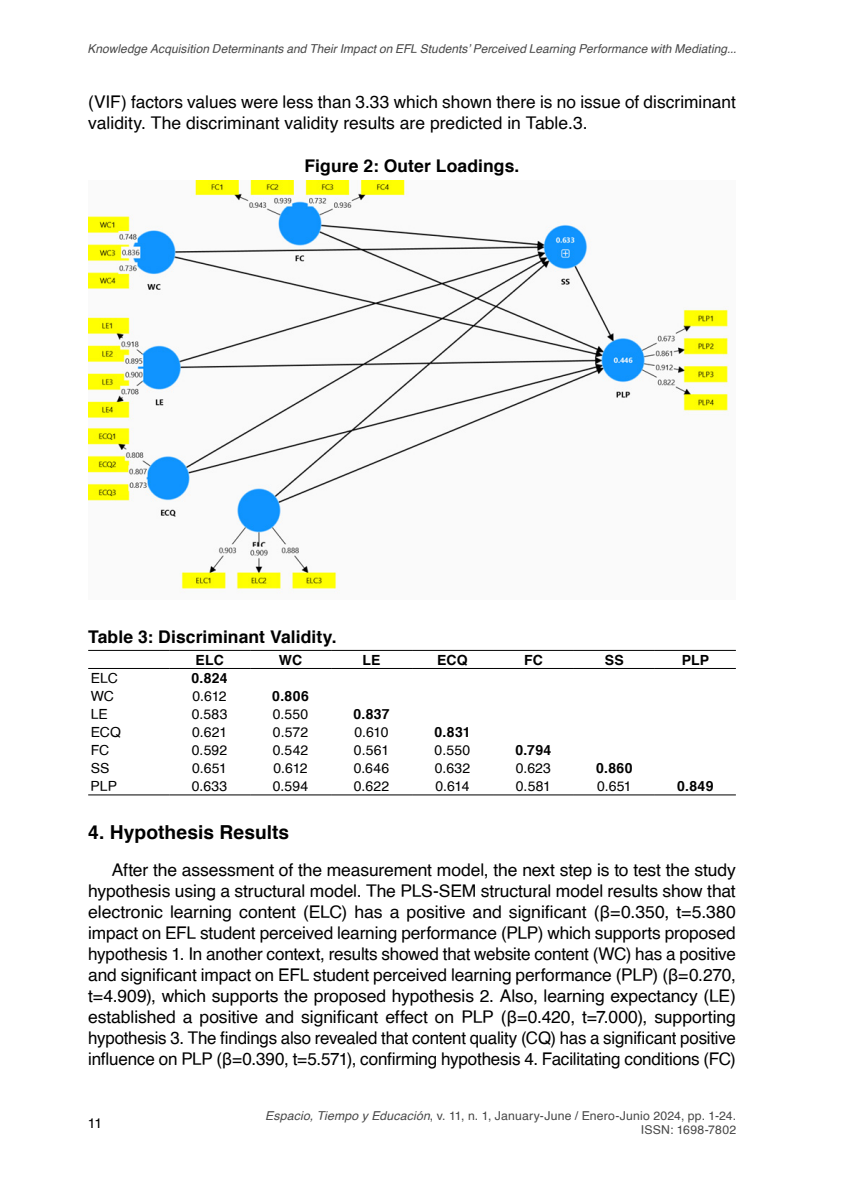
<style>
.page{position:relative;width:843px;height:1191px;background:#fff}
.page>*{position:absolute;margin:0;border:0;box-sizing:border-box;transform-origin:0 0}
.t1{font:700 19.25px "Helvetica";color:#000}
.t2{font:17.5px/21px "Helvetica";color:#000}
.t3{font:700 17.5px "Helvetica";letter-spacing:.005em;color:#000}
.t4{font:14px "Helvetica";letter-spacing:.01em;color:#000}
.t5{font:700 14px "Helvetica";letter-spacing:.02em;color:#000}
.t6{font:italic 12.25px "Helvetica";letter-spacing:.01em;color:#474747}
.t7{font:12.25px/14px "Helvetica";letter-spacing:.015em;color:#474747;text-align:right}
.s1{font-style:italic}
</style>
<div class="page">
<img style="left:88px;top:181px;width:641px;height:412px">
<hr style="left:88px;top:650px;width:81px;height:1px;background:#000">
<hr style="left:169px;top:650px;width:81px;height:1px;background:#000">
<hr style="left:250px;top:650px;width:81px;height:1px;background:#000">
<hr style="left:331px;top:650px;width:81px;height:1px;background:#000">
<hr style="left:412px;top:650px;width:81px;height:1px;background:#000">
<hr style="left:493px;top:650px;width:81px;height:1px;background:#000">
<hr style="left:574px;top:650px;width:81px;height:1px;background:#000">
<hr style="left:655px;top:650px;width:81px;height:1px;background:#000">
<hr style="left:88px;top:668px;width:81px;height:1px;background:#000">
<hr style="left:169px;top:668px;width:81px;height:1px;background:#000">
<hr style="left:250px;top:668px;width:81px;height:1px;background:#000">
<hr style="left:331px;top:668px;width:81px;height:1px;background:#000">
<hr style="left:412px;top:668px;width:81px;height:1px;background:#000">
<hr style="left:493px;top:668px;width:81px;height:1px;background:#000">
<hr style="left:574px;top:668px;width:81px;height:1px;background:#000">
<hr style="left:655px;top:668px;width:81px;height:1px;background:#000">
<hr style="left:88px;top:794px;width:81px;height:1px;background:#000">
<hr style="left:169px;top:794px;width:81px;height:1px;background:#000">
<hr style="left:250px;top:794px;width:81px;height:1px;background:#000">
<hr style="left:331px;top:794px;width:81px;height:1px;background:#000">
<hr style="left:412px;top:794px;width:81px;height:1px;background:#000">
<hr style="left:493px;top:794px;width:81px;height:1px;background:#000">
<hr style="left:574px;top:794px;width:81px;height:1px;background:#000">
<hr style="left:655px;top:794px;width:81px;height:1px;background:#000">
<p class="t6" style="left:88px;top:39px;width:650px">Knowledge Acquisition Determinants and Their Impact on EFL Students’ Perceived Learning Performance with Mediating...</p>
<p class="t2" style="left:88px;top:92px;width:649px">(VIF) factors values were less than 3.33 which shown there is no issue of discriminant validity. The discriminant validity results are predicted in Table.3.</p>
<p class="t3" style="left:305px;top:152px;width:216px">Figure 2: Outer Loadings.</p>
<p class="t3" style="left:88px;top:623px;width:250px">Table 3: Discriminant Validity.</p>
<p class="t5" style="left:195px;top:648px;width:30px">ELC</p>
<p class="t5" style="left:279px;top:648px;width:25px">WC</p>
<p class="t5" style="left:363px;top:648px;width:20px">LE</p>
<p class="t5" style="left:437px;top:648px;width:32px">ECQ</p>
<p class="t5" style="left:524px;top:648px;width:20px">FC</p>
<p class="t5" style="left:605px;top:648px;width:21px">SS</p>
<p class="t5" style="left:682px;top:648px;width:29px">PLP</p>
<p class="t4" style="left:91px;top:667px;width:29px">ELC</p>
<p class="t5" style="left:192px;top:666px;width:38px">0.824</p>
<p class="t4" style="left:91px;top:685px;width:25px">WC</p>
<p class="t4" style="left:193px;top:685px;width:36px">0.612</p>
<p class="t5" style="left:272px;top:684px;width:38px">0.806</p>
<p class="t4" style="left:91px;top:703px;width:19px">LE</p>
<p class="t4" style="left:192px;top:703px;width:37px">0.583</p>
<p class="t4" style="left:273px;top:703px;width:37px">0.550</p>
<p class="t5" style="left:353px;top:702px;width:38px">0.837</p>
<p class="t4" style="left:91px;top:721px;width:32px">ECQ</p>
<p class="t4" style="left:192px;top:721px;width:36px">0.621</p>
<p class="t4" style="left:273px;top:721px;width:37px">0.572</p>
<p class="t4" style="left:354px;top:721px;width:36px">0.610</p>
<p class="t5" style="left:434px;top:721px;width:38px">0.831</p>
<p class="t4" style="left:91px;top:739px;width:20px">FC</p>
<p class="t4" style="left:192px;top:739px;width:37px">0.592</p>
<p class="t4" style="left:273px;top:739px;width:37px">0.542</p>
<p class="t4" style="left:354px;top:739px;width:37px">0.561</p>
<p class="t4" style="left:435px;top:739px;width:37px">0.550</p>
<p class="t5" style="left:515px;top:739px;width:37px">0.794</p>
<p class="t4" style="left:91px;top:757px;width:20px">SS</p>
<p class="t4" style="left:192px;top:757px;width:36px">0.651</p>
<p class="t4" style="left:273px;top:757px;width:36px">0.612</p>
<p class="t4" style="left:354px;top:757px;width:37px">0.646</p>
<p class="t4" style="left:435px;top:757px;width:37px">0.632</p>
<p class="t4" style="left:516px;top:757px;width:37px">0.623</p>
<p class="t5" style="left:596px;top:757px;width:38px">0.860</p>
<p class="t4" style="left:91px;top:775px;width:28px">PLP</p>
<p class="t4" style="left:192px;top:775px;width:37px">0.633</p>
<p class="t4" style="left:273px;top:775px;width:37px">0.594</p>
<p class="t4" style="left:354px;top:775px;width:37px">0.622</p>
<p class="t4" style="left:435px;top:775px;width:36px">0.614</p>
<p class="t4" style="left:516px;top:775px;width:37px">0.581</p>
<p class="t4" style="left:597px;top:775px;width:36px">0.651</p>
<p class="t5" style="left:677px;top:775px;width:38px">0.849</p>
<p class="t1" style="left:88px;top:817px;width:203px">4. Hypothesis Results</p>
<p class="t2" style="left:88px;top:860px;width:649px;text-align:justify;text-indent:24px">After the assessment of the measurement model, the next step is to test the study hypothesis using a structural model. The PLS-SEM structural model results show that electronic learning content (ELC) has a positive and significant (β=0.350, t=5.380 impact on EFL student perceived learning performance (PLP) which supports proposed hypothesis 1. In another context, results showed that website content (WC) has a positive and significant impact on EFL student perceived learning performance (PLP) (β=0.270, t=4.909), which supports the proposed hypothesis 2. Also, learning expectancy (LE) established a positive and significant effect on PLP (β=0.420, t=7.000), supporting hypothesis 3. The findings also revealed that content quality (CQ) has a significant positive influence on PLP (β=0.390, t=5.571), confirming hypothesis 4. Facilitating conditions (FC)</p>
<p class="t4" style="left:88px;top:1112px;width:16px">11</p>
<p class="t7" style="left:265px;top:1109px;width:472px"><span class="s1">Espacio, Tiempo y Educación</span>, v. 11, n. 1, January-June / Enero-Junio 2024, pp. 1-24.<br>ISSN: 1698-7802</p>
</div>
